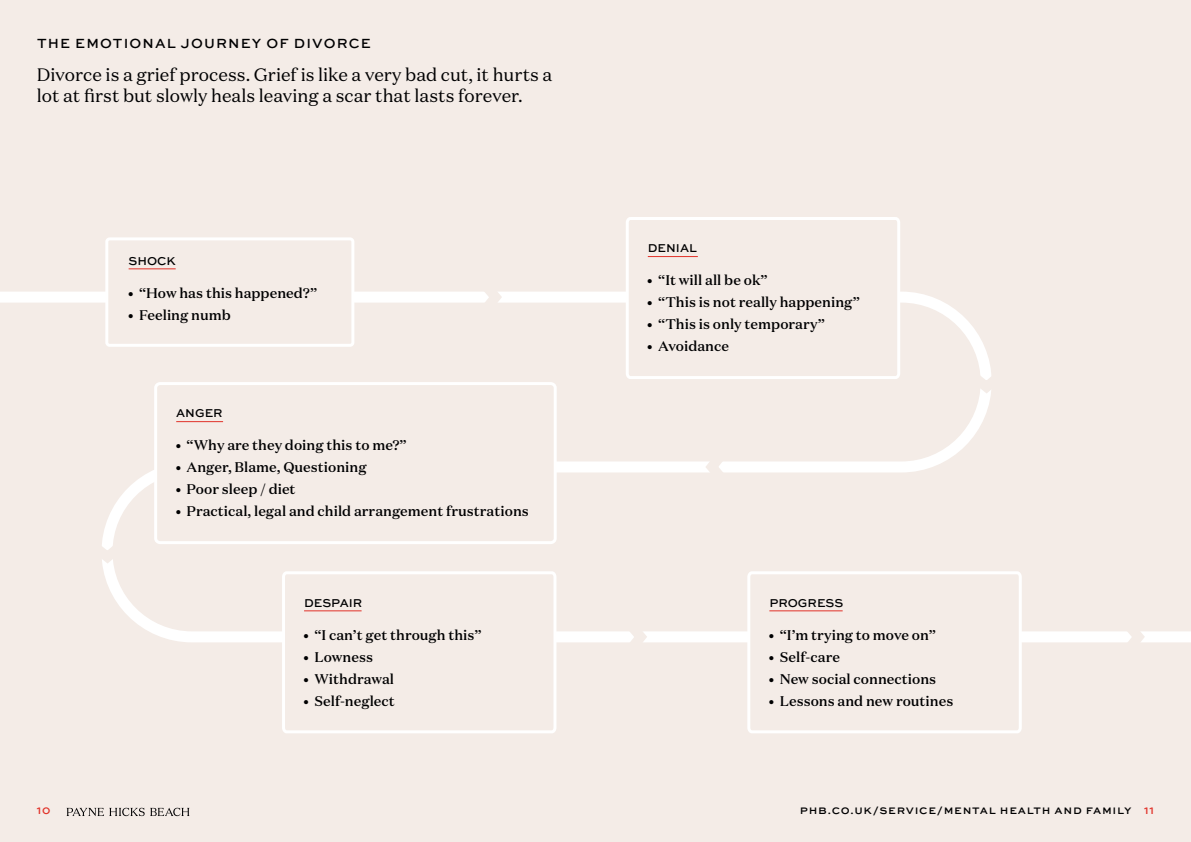
<style>
.page{position:relative;width:1191px;height:842px;background:#f4ece7}
.page>*{position:absolute;margin:0;border:0;box-sizing:border-box;transform-origin:0 0}
.Intro_copy_highlight{font:18px/21.6px "Domaine Text";color:#000001}
.t1{font:500 14px "Domaine Text";color:#000001}
.Page_Header{font:500 14px "Sweet Sans Pro";letter-spacing:.08em;color:#000001}
.t2{font:500 12px "Sweet Sans Pro";color:#000001}
.t3{font:500 11.4px "Sweet Sans Pro";letter-spacing:.06em;color:#000001}
.t4{font:500 11.4px "Sweet Sans Pro";color:#e13229}
.s1{color:#e13229}
</style>
<div class="page">
<svg style="left:0;top:291px;width:1191px;height:351px"></svg>
<div style="left:107px;top:239px;width:246px;height:106px;background:#f4ece7;border-radius:3px"></div>
<div style="left:105px;top:237px;width:249px;height:110px;border:3px solid #fff;border-radius:3px"></div>
<hr style="left:129px;top:268px;width:47px;height:1px;background:#e13229">
<svg style="left:624px;top:217px;width:277px;height:164px"></svg>
<hr style="left:648px;top:256px;width:50px;height:1px;background:#e13229">
<div style="left:156px;top:384px;width:399px;height:159px;background:#f4ece7;border-radius:4px"></div>
<div style="left:154px;top:382px;width:403px;height:162px;border:3px solid #fff;border-radius:4px"></div>
<hr style="left:176px;top:421px;width:47px;height:1px;background:#e13229">
<svg style="left:280px;top:570px;width:278px;height:163px"></svg>
<hr style="left:304px;top:610px;width:57px;height:1px;background:#e13229">
<svg style="left:746px;top:570px;width:277px;height:163px"></svg>
<hr style="left:769px;top:610px;width:73px;height:1px;background:#e13229">
<svg style="left:699px;top:429px;width:46px;height:74px"></svg>
<svg style="left:462px;top:291px;width:46px;height:44px"></svg>
<svg style="left:949px;top:354px;width:74px;height:46px"></svg>
<svg style="left:70px;top:524px;width:74px;height:46px"></svg>
<svg style="left:607px;top:600px;width:46px;height:42px"></svg>
<svg style="left:1105px;top:600px;width:46px;height:42px"></svg>
<svg style="left:66px;top:808px;width:123px;height:8px"></svg>
<p class="Page_Header" style="left:37px;top:33px;width:335px">THE EMOTIONAL JOURNEY OF DIVORCE</p>
<p class="Intro_copy_highlight" style="left:37px;top:63px;width:517px">Divorce is a grief process. Grief is like a very bad cut, it hurts a lot at first but slowly heals leaving a scar that lasts forever.</p>
<p class="t2" style="left:129px;top:252px;width:49px">SHOCK</p>
<p class="t1" style="left:128px;top:284px;width:191px">• “How has this happened?”</p>
<p class="t1" style="left:128px;top:306px;width:104px">• Feeling numb</p>
<p class="t2" style="left:176px;top:405px;width:48px">ANGER</p>
<p class="t1" style="left:176px;top:436px;width:232px">• “Why are they doing this to me?”</p>
<p class="t1" style="left:176px;top:458px;width:192px">• Anger, Blame, Questioning</p>
<p class="t1" style="left:176px;top:480px;width:121px">• Poor sleep / diet</p>
<p class="t1" style="left:176px;top:502px;width:355px">• Practical, legal and child arrangement frustrations</p>
<p class="t2" style="left:304px;top:594px;width:60px">DESPAIR</p>
<p class="t1" style="left:303px;top:626px;width:180px">• “I can’t get through this”</p>
<p class="t1" style="left:303px;top:648px;width:71px">• Lowness</p>
<p class="t1" style="left:303px;top:670px;width:92px">• Withdrawal</p>
<p class="t1" style="left:303px;top:692px;width:93px">• Self-neglect</p>
<p class="t2" style="left:648px;top:240px;width:51px">DENIAL</p>
<p class="t1" style="left:647px;top:271px;width:122px">• “It will all be ok”</p>
<p class="t1" style="left:647px;top:293px;width:214px">• “This is not really happening”</p>
<p class="t1" style="left:647px;top:315px;width:179px">• “This is only temporary”</p>
<p class="t1" style="left:647px;top:337px;width:83px">• Avoidance</p>
<p class="t2" style="left:769px;top:594px;width:75px">PROGRESS</p>
<p class="t1" style="left:769px;top:626px;width:169px">• “I’m trying to move on”</p>
<p class="t1" style="left:769px;top:648px;width:73px">• Self-care</p>
<p class="t1" style="left:769px;top:670px;width:169px">• New social connections</p>
<p class="t1" style="left:769px;top:692px;width:186px">• Lessons and new routines</p>
<p class="t4" style="left:37px;top:802px;width:15px">10</p>
<p class="t3" style="left:800px;top:802px;width:356px">phb.co.uk/service/mental health and family <span class="s1">11</span></p>
</div>
